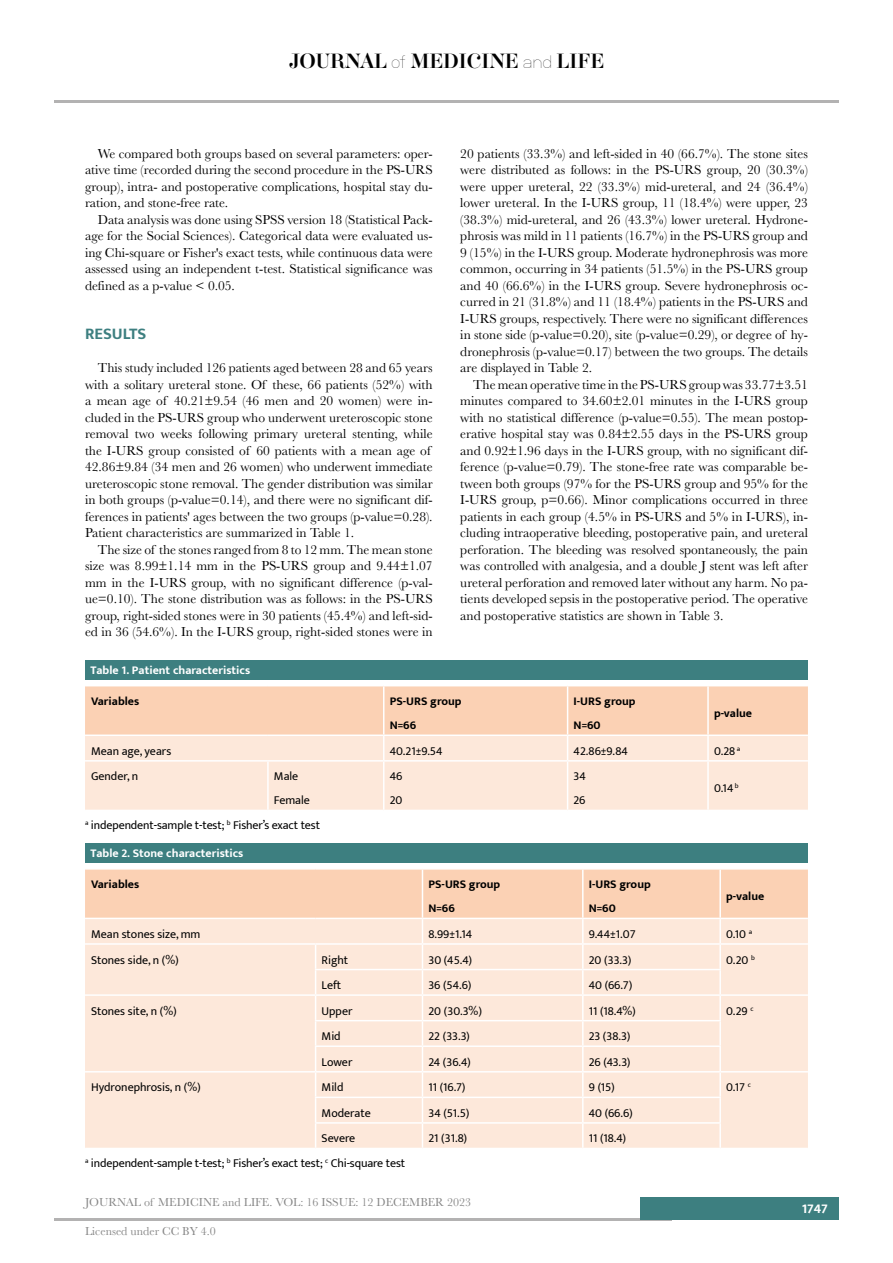
<style>
.page{position:relative;width:893px;height:1263px;background:#fff}
.page>*{position:absolute;margin:0;border:0;box-sizing:border-box;transform-origin:0 0}
.t1{font:18px "Aker Brygge Display";color:#000}
.t2{font:700 16.5px "Mukta";color:#3d7f80}
.t3{font:13.5px/16.5px "Baskerville";color:#000;text-align:justify}
.t4{font:700 13.5px "Mukta";color:#fff}
.t5{font:12px/24px "Mukta";color:#000}
.t6{font:700 12px/24px "Mukta";color:#000}
.t7{font:12px "Baskerville";color:#878787}
.t8{font:700 12px "Mukta";color:#fff}
.s1{font-family:"Neubau Grotesk Lei"}
</style>
<div class="page">
<hr style="left:54px;top:100px;width:785px;height:2px;background:#b3b2b2">
<hr style="left:54px;top:1218px;width:618px;height:2px;background:#b3b2b2">
<div style="left:641px;top:1198px;width:198px;height:22px;background:#3d7f80"></div>
<div style="left:85px;top:660px;width:723px;height:20px;background:#3d7f80"></div>
<div style="left:85px;top:761px;width:723px;height:49px;background:#fde8da"></div>
<svg style="left:85px;top:686px;width:723px;height:74px;background:#fbd9c2"></svg>
<hr style="left:708px;top:734px;width:100px;height:2px;background:#fff">
<hr style="left:707px;top:736px;width:2px;height:24px;background:#fff">
<hr style="left:267px;top:761px;width:2px;height:49px;background:#fff">
<hr style="left:383px;top:761px;width:1px;height:49px;background:#fff">
<hr style="left:567px;top:761px;width:1px;height:49px;background:#fff">
<hr style="left:707px;top:761px;width:2px;height:49px;background:#fff">
<div style="left:85px;top:844px;width:723px;height:19px;background:#3d7f80"></div>
<svg style="left:85px;top:869px;width:723px;height:279px;background:#fce5d5"></svg>
<hr style="left:583px;top:1122px;width:138px;height:2px;background:#fff">
<hr style="left:582px;top:1124px;width:2px;height:24px;background:#fff">
<hr style="left:719px;top:1124px;width:2px;height:24px;background:#fff">
<h1 class="t1" style="left:289px;top:49px;width:317px">JOURNAL <span class="s1">of</span> MEDICINE <span class="s1">and</span> LIFE</h1>
<p class="t3" style="left:85px;top:145px;width:349px;text-indent:13px">We compared both groups based on several parameters: oper&shy;ative time (recorded during the second procedure in the PS-URS group), intra- and postoperative complications, hospital stay du&shy;ration, and stone-free rate.</p>
<p class="t3" style="left:85px;top:211px;width:349px;text-indent:13px">Data analysis was done using SPSS version 18 (Statistical Pack&shy;age for the Social Sciences). Categorical data were evaluated us&shy;ing Chi-square or Fisher's exact tests, while continuous data were assessed using an independent t-test. Statistical significance was defined as a p-value &lt; 0.05.</p>
<p class="t2" style="left:85px;top:324px;width:63px">RESULTS</p>
<p class="t3" style="left:85px;top:360px;width:349px;text-align:left;text-indent:13px">This study included 126 patients aged between 28 and 65 years with a solitary ureteral stone. Of these, 66 patients (52%) with a mean age of 40.21±9.54 (46 men and 20 women) were in&shy;cluded in the PS-URS group who underwent ureteroscopic stone removal two weeks following primary ureteral stenting, while the I-URS group consisted of 60 patients with a mean age of 42.86±9.84 (34 men and 26 women) who underwent immediate ureteroscopic stone removal. The gender distribution was similar in both groups (p-value=0.14), and there were no significant dif&shy;ferences in patients' ages between the two groups (p-value=0.28).<br>Patient characteristics are summarized in Table 1.</p>
<p class="t3" style="left:85px;top:541px;width:349px;text-indent:13px">The size of the stones ranged from 8 to 12 mm. The mean stone size was 8.99±1.14 mm in the PS-URS group and 9.44±1.07 mm in the I-URS group, with no significant difference (p-val&shy;ue=0.10). The stone distribution was as follows: in the PS-URS group, right-sided stones were in 30 patients (45.4%) and left-sid&shy;ed in 36 (54.6%). In the I-URS group, right-sided stones were in</p>
<p class="t8" style="left:90px;top:663px;width:161px">Table 1. Patient characteristics</p>
<p class="t6" style="left:91px;top:689px;width:50px">Variables</p>
<p class="t6" style="left:390px;top:689px;width:73px">PS-URS group<br>N=66</p>
<p class="t6" style="left:574px;top:689px;width:63px">I-URS group<br>N=60</p>
<p class="t6" style="left:714px;top:701px;width:40px">p-value</p>
<p class="t5" style="left:91px;top:739px;width:82px">Mean age, years</p>
<p class="t5" style="left:390px;top:739px;width:54px">40.21±9.54</p>
<p class="t5" style="left:574px;top:739px;width:56px">42.86±9.84</p>
<p class="t5" style="left:714px;top:739px;width:28px">0.28 <sup>a</sup></p>
<p class="t5" style="left:91px;top:764px;width:49px">Gender, n</p>
<p class="t5" style="left:274px;top:764px;width:38px">Male<br>Female</p>
<p class="t5" style="left:390px;top:764px;width:14px">46<br>20</p>
<p class="t5" style="left:574px;top:764px;width:14px">34<br>26</p>
<p class="t5" style="left:714px;top:776px;width:26px">0.14 <sup>b</sup></p>
<p class="t5" style="left:85px;top:812px;width:237px"><sup>a</sup> independent-sample t-test; <sup>b</sup> Fisher’s exact test</p>
<p class="t8" style="left:90px;top:846px;width:155px">Table 2. Stone characteristics</p>
<p class="t6" style="left:91px;top:872px;width:50px">Variables</p>
<p class="t6" style="left:428px;top:872px;width:73px">PS-URS group<br>N=66</p>
<p class="t6" style="left:589px;top:872px;width:63px">I-URS group<br>N=60</p>
<p class="t6" style="left:726px;top:884px;width:40px">p-value</p>
<p class="t5" style="left:91px;top:922px;width:111px">Mean stones size, mm</p>
<p class="t5" style="left:428px;top:922px;width:45px">8.99±1.14</p>
<p class="t5" style="left:589px;top:922px;width:48px">9.44±1.07</p>
<p class="t5" style="left:726px;top:922px;width:27px">0.10 <sup>a</sup></p>
<p class="t5" style="left:91px;top:947px;width:89px">Stones side, n (%)</p>
<p class="t5" style="left:322px;top:947px;width:28px">Right</p>
<p class="t5" style="left:428px;top:947px;width:45px">30 (45.4)</p>
<p class="t5" style="left:589px;top:947px;width:44px">20 (33.3)</p>
<p class="t5" style="left:726px;top:947px;width:30px">0.20 <sup>b</sup></p>
<p class="t5" style="left:322px;top:973px;width:21px">Left</p>
<p class="t5" style="left:428px;top:973px;width:44px">36 (54.6)</p>
<p class="t5" style="left:589px;top:973px;width:45px">40 (66.7)</p>
<p class="t5" style="left:91px;top:998px;width:87px">Stones site, n (%)</p>
<p class="t5" style="left:322px;top:998px;width:32px">Upper</p>
<p class="t5" style="left:428px;top:998px;width:55px">20 (30.3%)</p>
<p class="t5" style="left:589px;top:998px;width:49px">11 (18.4%)</p>
<p class="t5" style="left:726px;top:998px;width:29px">0.29 <sup>c</sup></p>
<p class="t5" style="left:322px;top:1024px;width:21px">Mid</p>
<p class="t5" style="left:428px;top:1024px;width:43px">22 (33.3)</p>
<p class="t5" style="left:589px;top:1024px;width:43px">23 (38.3)</p>
<p class="t5" style="left:322px;top:1050px;width:32px">Lower</p>
<p class="t5" style="left:428px;top:1050px;width:44px">24 (36.4)</p>
<p class="t5" style="left:589px;top:1050px;width:43px">26 (43.3)</p>
<p class="t5" style="left:91px;top:1075px;width:111px">Hydronephrosis, n (%)</p>
<p class="t5" style="left:322px;top:1075px;width:23px">Mild</p>
<p class="t5" style="left:428px;top:1075px;width:39px">11 (16.7)</p>
<p class="t5" style="left:589px;top:1075px;width:28px">9 (15)</p>
<p class="t5" style="left:726px;top:1075px;width:26px">0.17 <sup>c</sup></p>
<p class="t5" style="left:322px;top:1101px;width:51px">Moderate</p>
<p class="t5" style="left:428px;top:1101px;width:42px">34 (51.5)</p>
<p class="t5" style="left:589px;top:1101px;width:45px">40 (66.6)</p>
<p class="t5" style="left:322px;top:1126px;width:35px">Severe</p>
<p class="t5" style="left:428px;top:1126px;width:40px">21 (31.8)</p>
<p class="t5" style="left:589px;top:1126px;width:39px">11 (18.4)</p>
<p class="t5" style="left:85px;top:1150px;width:322px"><sup>a</sup> independent-sample t-test; <sup>b</sup> Fisher’s exact test; <sup>c</sup> Chi-square test</p>
<p class="t3" style="left:460px;top:145px;width:349px">20 patients (33.3%) and left-sided in 40 (66.7%). The stone sites were distributed as follows: in the PS-URS group, 20 (30.3%) were upper ureteral, 22 (33.3%) mid-ureteral, and 24 (36.4%) lower ureteral. In the I-URS group, 11 (18.4%) were upper, 23 (38.3%) mid-ureteral, and 26 (43.3%) lower ureteral. Hydrone&shy;phrosis was mild in 11 patients (16.7%) in the PS-URS group and 9 (15%) in the I-URS group. Moderate hydronephrosis was more common, occurring in 34 patients (51.5%) in the PS-URS group and 40 (66.6%) in the I-URS group. Severe hydronephrosis oc&shy;curred in 21 (31.8%) and 11 (18.4%) patients in the PS-URS and I-URS groups, respectively. There were no significant differences in stone side (p-value=0.20), site (p-value=0.29), or degree of hy&shy;dronephrosis (p-value=0.17) between the two groups. The details are displayed in Table 2.</p>
<p class="t3" style="left:460px;top:376px;width:349px;text-indent:13px">The mean operative time in the PS-URS group was 33.77±3.51 minutes compared to 34.60±2.01 minutes in the I-URS group with no statistical difference (p-value=0.55). The mean postop&shy;erative hospital stay was 0.84±2.55 days in the PS-URS group and 0.92±1.96 days in the I-URS group, with no significant dif&shy;ference (p-value=0.79). The stone-free rate was comparable be&shy;tween both groups (97% for the PS-URS group and 95% for the I-URS group, p=0.66). Minor complications occurred in three patients in each group (4.5% in PS-URS and 5% in I-URS), in&shy;cluding intraoperative bleeding, postoperative pain, and ureteral perforation. The bleeding was resolved spontaneously, the pain was controlled with analgesia, and a double J stent was left after ureteral perforation and removed later without any harm. No pa&shy;tients developed sepsis in the postoperative period. The operative and postoperative statistics are shown in Table 3.</p>
<p class="t7" style="left:85px;top:1195px;width:387px">JOURNAL of MEDICINE and LIFE. VOL: 16 ISSUE: 12 DECEMBER 2023</p>
<p class="t7" style="left:85px;top:1223px;width:132px">Licensed under CC BY 4.0</p>
<p class="t4" style="left:802px;top:1200px;width:28px">1747</p>
</div>
